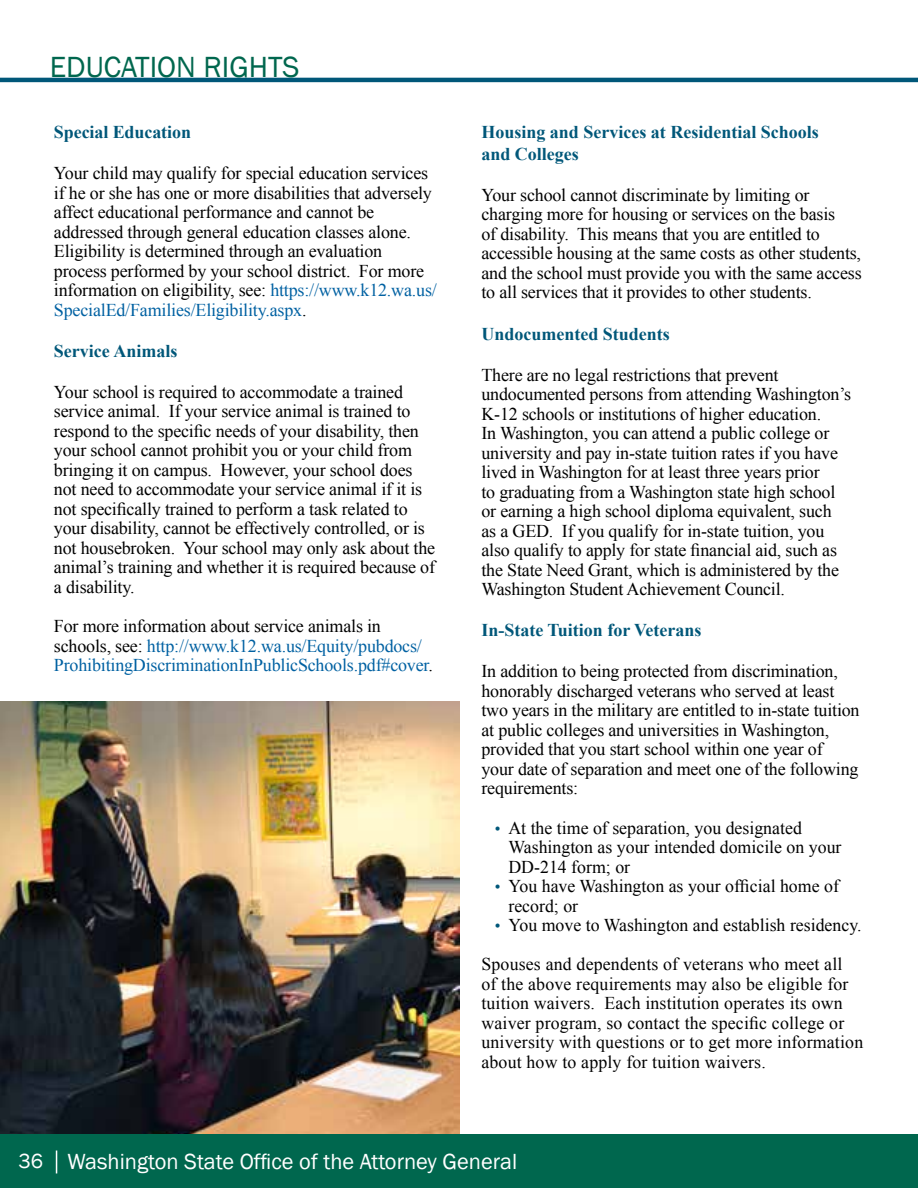
<style>
.page{position:relative;width:918px;height:1188px;background:#fff}
.page>*{position:absolute;margin:0;border:0;box-sizing:border-box;transform-origin:0 0}
.t1{font:30px "Franklin Gothic";color:#00674e}
.t2{font:22.5px "Franklin Gothic";color:#fff}
.t3{font:18px/19.5px "Times New Roman";letter-spacing:-.01em;color:#000}
.t4{font:18px/19.5px "Times New Roman";letter-spacing:.01em;color:#000}
.t5{font:18px/19.5px "Times New Roman";letter-spacing:-.01em;color:#0061a2}
.t6{font:700 18px/21.6px "Times New Roman";color:#005779}
.s1{color:#0061a2}
.s2{color:#000}
.s3{font-size:16.5px;color:#005779}
.s4{font-size:21px}
</style>
<div class="page">
<hr style="left:0;top:78px;width:918px;height:4px;background:#005779">
<img style="left:0;top:701px;width:459px;height:433px">
<div style="left:0;top:1134px;width:918px;height:54px;background:#00674e"></div>
<svg style="left:56px;top:1151px;width:1px;height:22px"></svg>
<h1 class="t1" style="left:50px;top:49px;width:251px">EDUCATION RIGHTS</h1>
<p class="t6" style="left:54px;top:121px;width:139px">Special Education</p>
<p class="t3" style="left:54px;top:163px;width:384px">Your child may qualify for special education services if he or she has one or more disabilities that adversely affect educational performance and cannot be addressed through general education classes alone.<br>Eligibility is determined through an evaluation process performed by your school district. For more information on eligibility, see: <span class="s1">https://www.k12.wa.us/ SpecialEd/Families/Eligibility.aspx</span>.</p>
<p class="t6" style="left:54px;top:339px;width:125px">Service Animals</p>
<p class="t3" style="left:54px;top:382px;width:383px">Your school is required to accommodate a trained service animal. If your service animal is trained to respond to the specific needs of your disability, then your school cannot prohibit you or your child from bringing it on campus. However, your school does not need to accommodate your service animal if it is not specifically trained to perform a task related to your disability, cannot be effectively controlled, or is not housebroken. Your school may only ask about the animal’s training and whether it is required because of a disability.</p>
<p class="t5" style="left:54px;top:616px;width:380px"><span class="s2">For more information about service animals in schools, see:</span> http://www.k12.wa.us/Equity/pubdocs/<br>ProhibitingDiscriminationInPublicSchools.pdf#cover<span class="s2">.</span></p>
<p class="t6" style="left:481px;top:121px;width:339px">Housing and Services at Residential Schools and Colleges</p>
<p class="t3" style="left:481px;top:185px;width:382px">Your school cannot discriminate by limiting or charging more for housing or services on the basis<br>of disability. This means that you are entitled to accessible housing at the same costs as other students, and the school must provide you with the same access to all services that it provides to other students.</p>
<p class="t6" style="left:481px;top:322px;width:190px">Undocumented Students</p>
<p class="t3" style="left:481px;top:365px;width:371px">There are no legal restrictions that prevent undocumented persons from attending Washington’s K-12 schools or institutions of higher education.<br>In Washington, you can attend a public college or university and pay in-state tuition rates if you have lived in Washington for at least three years prior<br>to graduating from a Washington state high school or earning a high school diploma equivalent, such<br>as a GED. If you qualify for in-state tuition, you also qualify to apply for state financial aid, such as the State Need Grant, which is administered by the Washington Student Achievement Council.</p>
<p class="t6" style="left:481px;top:619px;width:222px">In-State Tuition for Veterans</p>
<p class="t3" style="left:481px;top:661px;width:380px">In addition to being protected from discrimination, honorably discharged veterans who served at least two years in the military are entitled to in-state tuition at public colleges and universities in Washington, provided that you start school within one year of your date of separation and meet one of the following requirements:</p>
<p class="t3" style="left:508px;top:818px;width:335px;text-indent:-14px"><span class="s3">•</span> At the time of separation, you designated<br>Washington as your intended domicile on your<br>DD-214 form; or</p>
<p class="t3" style="left:508px;top:876px;width:332px;text-indent:-14px"><span class="s3">•</span> You have Washington as your official home of record; or</p>
<p class="t3" style="left:481px;top:905px;width:382px;line-height:39px;text-indent:13px"><span class="s3">•</span> You move to Washington and establish residency.<br>Spouses and dependents of veterans who meet all</p>
<p class="t4" style="left:481px;top:974px;width:383px">of the above requirements may also be eligible for tuition waivers. Each institution operates its own waiver program, so contact the specific college or university with questions or to get more information about how to apply for tuition waivers.</p>
<p class="t2" style="left:19px;top:1147px;width:500px"><sub>66</sub><span class="s4">36</span> Washington State Office of the Attorney General</p>
</div>
